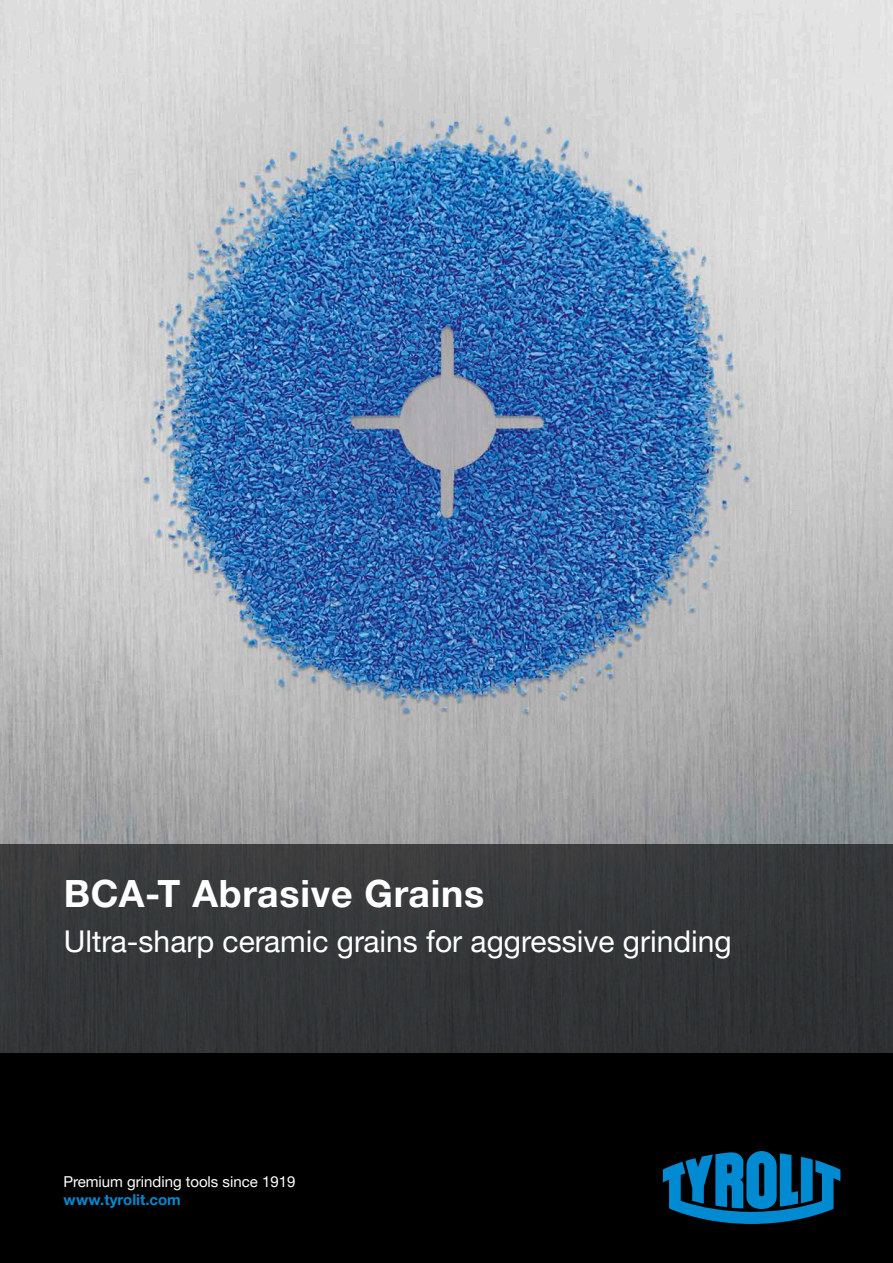
<style>
.page{position:relative;width:893px;height:1263px;background:#fff}
.page>*{position:absolute;margin:0;border:0;box-sizing:border-box;transform-origin:0 0}
.t1{font:700 37.5px "Helvetica Neue LTW1 G";letter-spacing:.02em;color:#fff}
.t2{font:30px "Helvetica Neue LTW1 G";color:#fff}
.t3{font:15px "Helvetica Neue LTW1 G";color:#fff}
.t4{font:700 15px "Helvetica Neue LTW1 G";color:#008ad1}
</style>
<div class="page">
<img style="left:0;top:0;width:893px;height:844px">
<div style="left:0;top:1053px;width:893px;height:210px;background:#000"></div>
<svg style="left:663px;top:1151px;width:177px;height:73px"></svg>
<div style="left:0;top:844px;width:893px;height:210px;background:#343738"></div>
<p class="t1" style="left:64px;top:871px;width:422px">BCA-T Abrasive Grains</p>
<p class="t2" style="left:64px;top:923px;width:669px">Ultra-sharp ceramic grains for aggressive grinding</p>
<p class="t3" style="left:64px;top:1172px;width:233px">Premium grinding tools since 1919</p>
<p class="t4" style="left:64px;top:1190px;width:119px">www.tyrolit.com</p>
</div>
